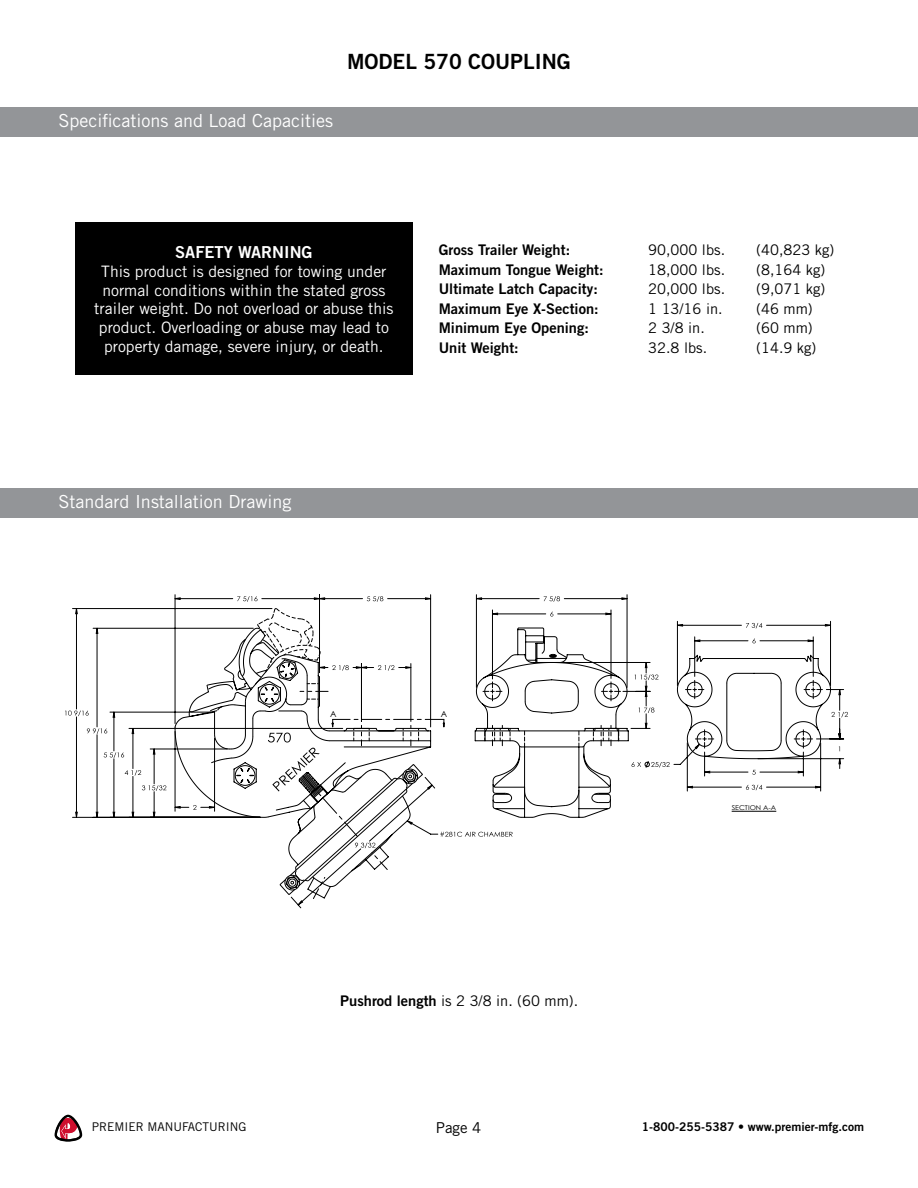
<style>
.page{position:relative;width:918px;height:1188px;background:#fff}
.page>*{position:absolute;margin:0;border:0;box-sizing:border-box;transform-origin:0 0}
.t1{font:21px "Trade Gothic LT Std Bd 2";color:#000}
.t2{font:18px "Trade Gothic LT Std";color:#fff}
.t3{font:16.5px "Trade Gothic LT Std Bd 2";color:#fff}
.t4{font:15.75px/18.9px "Trade Gothic LT Std";color:#fff;text-align:center}
.t5{font:15px "Trade Gothic LT Std";color:#000}
.t6{font:14.7px "Trade Gothic LT Std";color:#000}
.t7{font:14.7px/19.5px "Trade Gothic LT Std Bd 2";color:#000}
.t8{font:12px "Trade Gothic LT Std Bd 2";color:#000}
.t9{font:12px "Trade Gothic LT Std";color:#000}
.t10{font:8.4px "Century Gothic";color:#000}
.t11{font:6.6px "Century Gothic";color:#000;scale:1.09 1}
.s1{font-family:"Trade Gothic LT Std Bd 2"}
</style>
<div class="page">
<svg style="left:54px;top:1114px;width:29px;height:28px"></svg>
<div style="left:0;top:107px;width:918px;height:30px;background:#939598"></div>
<div style="left:0;top:488px;width:918px;height:30px;background:#939598"></div>
<div style="left:75px;top:223px;width:338px;height:152px;background:#000"></div>
<svg style="left:65px;top:711px;width:7px;height:5px"></svg>
<svg style="left:844px;top:712px;width:4px;height:5px"></svg>
<svg style="left:76px;top:598px;width:765px;height:307px"></svg>
<h1 class="t1" style="left:347px;top:49px;width:225px">MODEL 570 COUPLING</h1>
<p class="t2" style="left:58px;top:110px;width:276px">Specifications and Load Capacities</p>
<p class="t3" style="left:175px;top:242px;width:139px">SAFETY WARNING</p>
<p class="t4" style="left:94px;top:261px;width:301px">This product is designed for towing under normal conditions within the stated gross trailer weight. Do not overload or abuse this product. Overloading or abuse may lead to property damage, severe injury, or death.</p>
<p class="t7" style="left:439px;top:240px;width:166px">Gross Trailer Weight:<br>Maximum Tongue Weight:<br>Ultimate Latch Capacity:<br>Maximum Eye X-Section:<br>Minimum Eye Opening:<br>Unit Weight:</p>
<p class="t6" style="left:648px;top:241px;width:78px">90,000 lbs.</p>
<p class="t6" style="left:756px;top:241px;width:80px">(40,823 kg)</p>
<p class="t6" style="left:648px;top:261px;width:78px">18,000 lbs.</p>
<p class="t6" style="left:756px;top:261px;width:71px">(8,164 kg)</p>
<p class="t6" style="left:648px;top:280px;width:78px">20,000 lbs.</p>
<p class="t6" style="left:756px;top:280px;width:71px">(9,071 kg)</p>
<p class="t6" style="left:648px;top:300px;width:76px">1 13/16 in.</p>
<p class="t6" style="left:756px;top:300px;width:58px">(46 mm)</p>
<p class="t6" style="left:648px;top:319px;width:58px">2 3/8 in.</p>
<p class="t6" style="left:756px;top:319px;width:58px">(60 mm)</p>
<p class="t6" style="left:648px;top:339px;width:60px">32.8 lbs.</p>
<p class="t6" style="left:756px;top:339px;width:62px">(14.9 kg)</p>
<p class="t2" style="left:58px;top:491px;width:235px">Standard Installation Drawing</p>
<p class="t10" style="left:330px;top:708px;width:8px">A</p>
<p class="t10" style="left:441px;top:708px;width:8px">A</p>
<p class="t6" style="left:340px;top:992px;width:239px"><span class="s1">Pushrod length</span> is 2 3/8 in. (60 mm).</p>
<p class="t11" style="left:732px;top:803px;width:42px">SECTION A-A</p>
<p class="t9" style="left:92px;top:1120px;width:156px">PREMIER MANUFACTURING</p>
<p class="t5" style="left:436px;top:1119px;width:47px">Page 4</p>
<p class="t8" style="left:642px;top:1119px;width:224px">1-800-255-5387 • www.premier-mfg.com</p>
</div>
